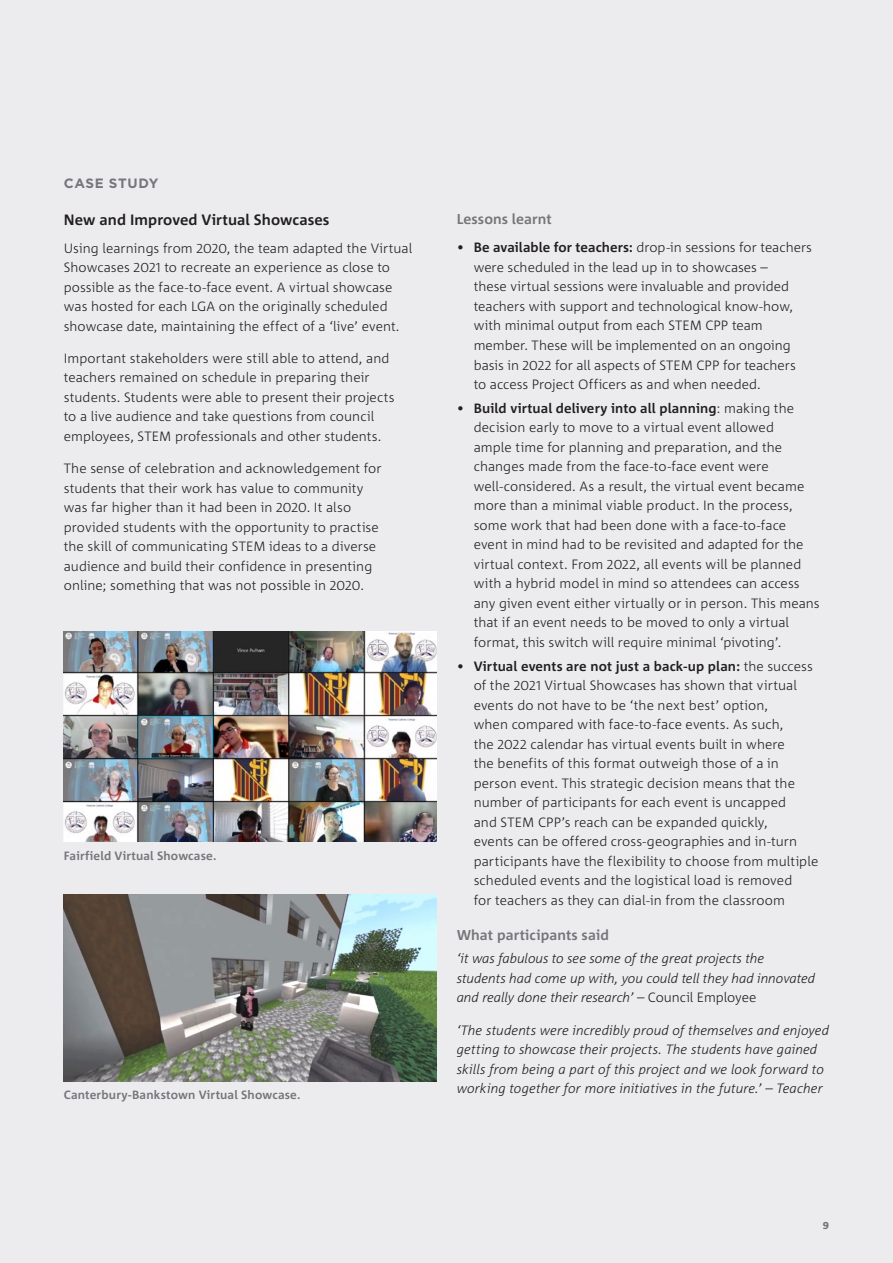
<style>
.page{position:relative;width:893px;height:1263px;background:#ececee}
.page>*{position:absolute;margin:0;border:0;box-sizing:border-box;transform-origin:0 0}
.H4_Sub_Subhead{font:700 15px "Corpid C1";letter-spacing:.005em;color:#231f20}
.t1{font:700 14.25px "Corpid C1";letter-spacing:.005em;color:#757679}
.Body_Copy{font:300 13.5px/19.5px "Corpid C1";letter-spacing:.005em;color:#231f20}
.Body_Copy-2{font:italic 300 13.5px/19.5px "Corpid C1";letter-spacing:-.005em;color:#231f20}
.case_study_header{font:700 13.5px "Gotham";letter-spacing:.045em;color:#757679}
.t2{font:700 12px "Corpid C1";letter-spacing:.015em;color:#757679}
.t3{font:800 10.5px "Corpid C1";color:#757679}
.s1{font-weight:700}
.s2{font-style:normal}
</style>
<div class="page">
<img style="left:64px;top:631px;width:372px;height:211px">
<img style="left:64px;top:894px;width:373px;height:187px">
<p class="case_study_header" style="left:64px;top:174px;width:96px">CASE STUDY</p>
<h4 class="H4_Sub_Subhead" style="left:64px;top:210px;width:267px">New and Improved Virtual Showcases</h4>
<p class="Body_Copy" style="left:64px;top:238px;width:350px">Using learnings from 2020, the team adapted the Virtual Showcases 2021 to recreate an experience as close to possible as the face-to-face event. A virtual showcase was hosted for each LGA on the originally scheduled showcase date, maintaining the effect of a ‘live’ event.</p>
<p class="Body_Copy" style="left:64px;top:348px;width:332px">Important stakeholders were still able to attend, and teachers remained on schedule in preparing their students. Students were able to present their projects to a live audience and take questions from council employees, STEM professionals and other students.</p>
<p class="Body_Copy" style="left:64px;top:458px;width:319px">The sense of celebration and acknowledgement for students that their work has value to community was far higher than it had been in 2020. It also provided students with the opportunity to practise the skill of communicating STEM ideas to a diverse audience and build their confidence in presenting online; something that was not possible in 2020.</p>
<p class="t2" style="left:64px;top:848px;width:154px">Fairfield Virtual Showcase.</p>
<p class="t2" style="left:64px;top:1087px;width:238px">Canterbury-Bankstown Virtual Showcase.</p>
<h5 class="t1" style="left:457px;top:211px;width:97px">Lessons learnt</h5>
<p class="Body_Copy" style="left:474px;top:238px;width:340px;text-indent:-17px">• <span class="s1">Be available for teachers:</span> drop-in sessions for teachers were scheduled in the lead up in to showcases –<br>these virtual sessions were invaluable and provided teachers with support and technological know-how, with minimal output from each STEM CPP team member. These will be implemented on an ongoing basis in 2022 for all aspects of STEM CPP for teachers<br>to access Project Officers as and when needed.</p>
<p class="Body_Copy" style="left:474px;top:398px;width:347px;text-indent:-17px">• <span class="s1">Build virtual delivery into all planning</span>: making the decision early to move to a virtual event allowed<br>ample time for planning and preparation, and the changes made from the face-to-face event were well-considered. As a result, the virtual event became more than a minimal viable product. In the process, some work that had been done with a face-to-face event in mind had to be revisited and adapted for the virtual context. From 2022, all events will be planned with a hybrid model in mind so attendees can access any given event either virtually or in person. This means that if an event needs to be moved to only a virtual format, this switch will require minimal ‘pivoting’.</p>
<p class="Body_Copy" style="left:474px;top:656px;width:346px;text-indent:-17px">• <span class="s1">Virtual events are not just a back-up plan:</span> the success of the 2021 Virtual Showcases has shown that virtual events do not have to be ‘the next best’ option,<br>when compared with face-to-face events. As such,<br>the 2022 calendar has virtual events built in where<br>the benefits of this format outweigh those of a in person event. This strategic decision means that the number of participants for each event is uncapped<br>and STEM CPP’s reach can be expanded quickly,<br>events can be offered cross-geographies and in-turn participants have the flexibility to choose from multiple scheduled events and the logistical load is removed<br>for teachers as they can dial-in from the classroom</p>
<h5 class="t1" style="left:457px;top:926px;width:154px">What participants said</h5>
<p class="Body_Copy-2" style="left:457px;top:948px;width:360px">‘it was fabulous to see some of the great projects the students had come up with, you could tell they had innovated and really done their research’ <span class="s2">– Council Employee</span></p>
<p class="Body_Copy-2" style="left:457px;top:1020px;width:374px">‘The students were incredibly proud of themselves and enjoyed getting to showcase their projects. The students have gained skills from being a part of this project and we look forward to working together for more initiatives in the future.’ – Teacher</p>
<p class="t3" style="left:823px;top:1218px;width:8px">9</p>
</div>
